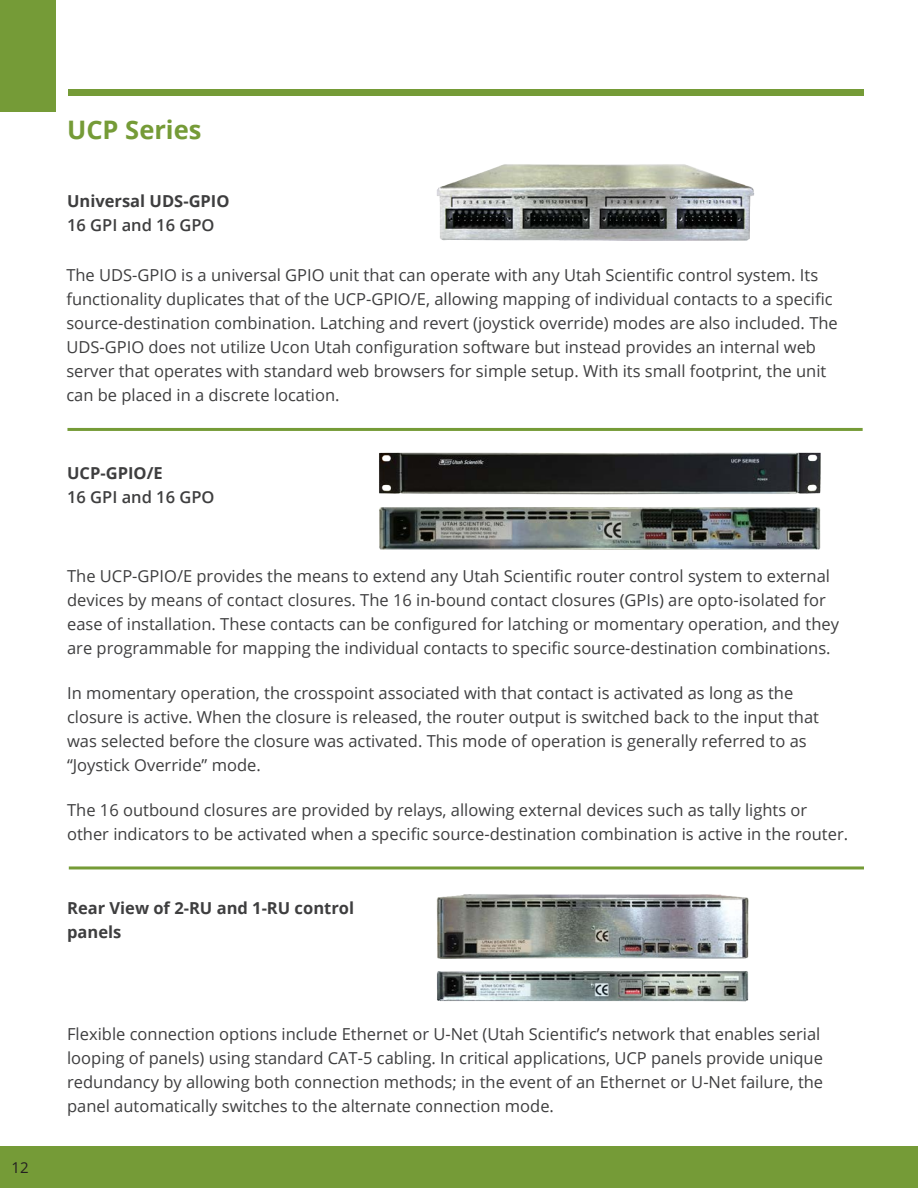
<style>
.page{position:relative;width:918px;height:1188px;background:#fff}
.page>*{position:absolute;margin:0;border:0;box-sizing:border-box;transform-origin:0 0}
.t1{font:700 25.5px "Open Sans";color:#759b37}
.t2{font:16.5px/24px "Open Sans";color:#3e3e3f}
.t3{font:700 16.5px/24px "Open Sans";color:#3e3e3f}
.t4{font:600 16.5px "Open Sans";color:#3e3e3f}
.t5{font:15px "Open Sans";color:#231f20}
</style>
<div class="page">
<div style="left:0;top:1147px;width:918px;height:41px;background:#759b37"></div>
<div style="left:0;top:0;width:56px;height:111px;background:#759b37"></div>
<div style="left:68px;top:89px;width:795px;height:6px;background:#759b37"></div>
<hr style="left:67px;top:428px;width:796px;height:3px;background:#759b37">
<hr style="left:69px;top:866px;width:795px;height:3px;background:#759b37">
<img style="left:379px;top:452px;width:442px;height:43px">
<img style="left:436px;top:894px;width:313px;height:65px">
<img style="left:437px;top:164px;width:318px;height:77px">
<img style="left:379px;top:507px;width:442px;height:43px">
<img style="left:437px;top:971px;width:312px;height:31px">
<p class="t5" style="left:12px;top:1157px;width:19px">12</p>
<p class="t1" style="left:67px;top:112px;width:136px">UCP Series</p>
<p class="t3" style="left:67px;top:189px;width:164px">Universal UDS-GPIO</p>
<p class="t4" style="left:67px;top:214px;width:149px">16 GPI and 16 GPO</p>
<p class="t2" style="left:66px;top:262px;width:773px">The UDS-GPIO is a universal GPIO unit that can operate with any Utah Scientific control system. Its functionality duplicates that of the UCP-GPIO/E, allowing mapping of individual contacts to a specific source-destination combination. Latching and revert (joystick override) modes are also included. The UDS-GPIO does not utilize Ucon Utah configuration software but instead provides an internal web server that operates with standard web browsers for simple setup. With its small footprint, the unit can be placed in a discrete location.</p>
<p class="t3" style="left:67px;top:461px;width:97px">UCP-GPIO/E</p>
<p class="t4" style="left:67px;top:486px;width:149px">16 GPI and 16 GPO</p>
<p class="t2" style="left:67px;top:564px;width:773px">The UCP-GPIO/E provides the means to extend any Utah Scientific router control system to external devices by means of contact closures. The 16 in-bound contact closures (GPIs) are opto-isolated for ease of installation. These contacts can be configured for latching or momentary operation, and they are programmable for mapping the individual contacts to specific source-destination combinations.</p>
<p class="t2" style="left:67px;top:681px;width:753px">In momentary operation, the crosspoint associated with that contact is activated as long as the closure is active. When the closure is released, the router output is switched back to the input that was selected before the closure was activated. This mode of operation is generally referred to as “Joystick Override” mode.</p>
<p class="t2" style="left:67px;top:798px;width:782px">The 16 outbound closures are provided by relays, allowing external devices such as tally lights or other indicators to be activated when a specific source-destination combination is active in the router.</p>
<p class="t3" style="left:67px;top:895px;width:288px">Rear View of 2-RU and 1-RU control panels</p>
<p class="t2" style="left:67px;top:1022px;width:758px">Flexible connection options include Ethernet or U-Net (Utah Scientific’s network that enables serial looping of panels) using standard CAT-5 cabling. In critical applications, UCP panels provide unique redundancy by allowing both connection methods; in the event of an Ethernet or U-Net failure, the panel automatically switches to the alternate connection mode.</p>
</div>
